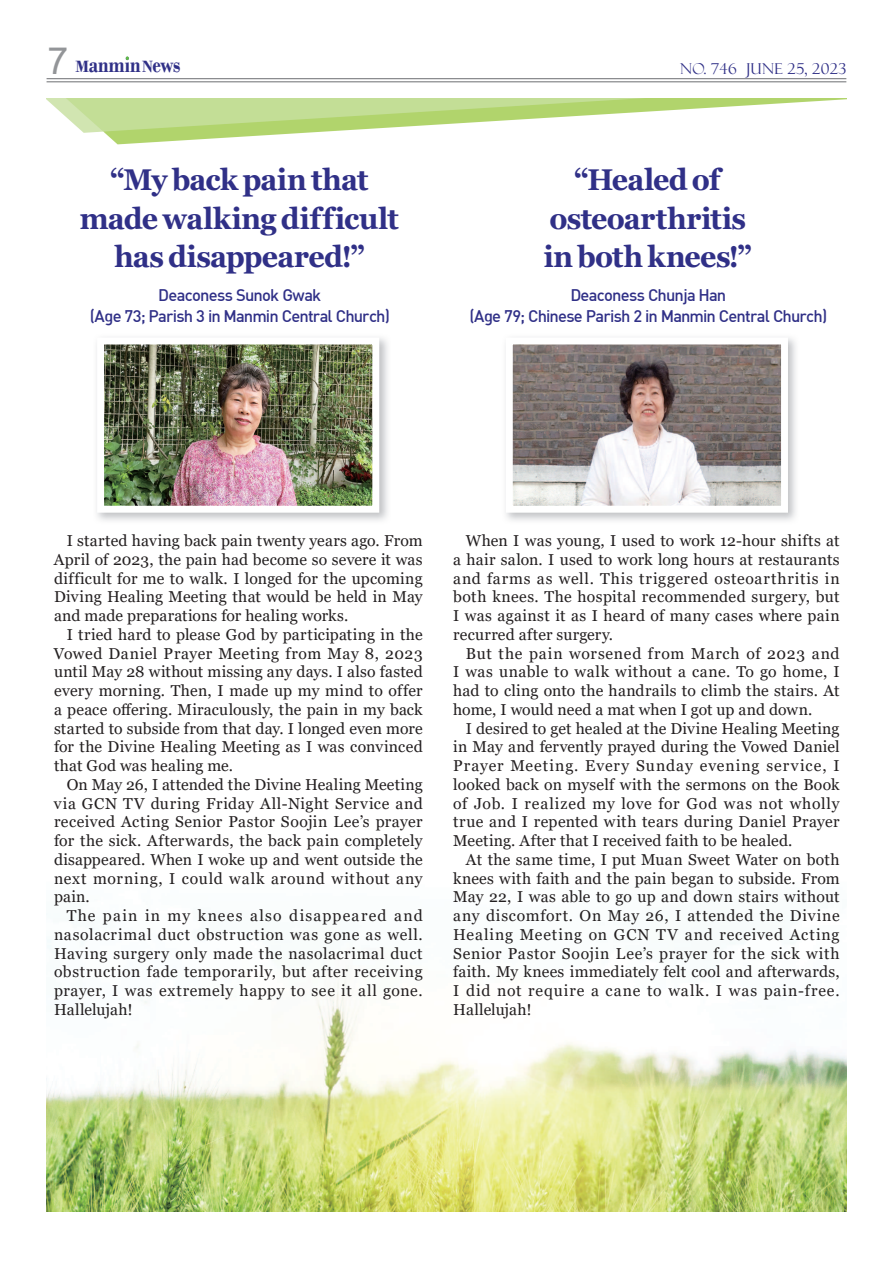
<style>
.page{position:relative;width:893px;height:1263px;background:#fff}
.page>*{position:absolute;margin:0;border:0;box-sizing:border-box;transform-origin:0 0}
.t1{font:700 30px/38.1px "Georgia";letter-spacing:-.025em;color:#303087;text-align:center;scale:.95 1}
.t2{font:700 23.7px "Bodoni";color:#303087;scale:.82 1}
.t3{font:700 17.1px "Bodoni";color:#303087}
.t4{font:16.5px/21px "Dinmed";letter-spacing:-.05em;color:#303087;text-align:center}
.t5{font:15.75px/18.8px "Georgia";letter-spacing:.02em;color:#231f20;text-align:justify}
.t6{font:15px "Felix Titling";letter-spacing:.02em;color:#303087}
.s1{font-family:"Arial";font-weight:400;font-size:37.5px;color:#939598}
.s2{font-size:17.1px}
</style>
<div class="page">
<img style="left:46px;top:928px;width:800px;height:284px">
<img style="left:47px;top:98px;width:799px;height:47px">
<hr style="left:47px;top:78px;width:799px;height:1px;background:#6d6e71">
<hr style="left:47px;top:82px;width:799px;height:1px;background:#6d6e71">
<svg style="left:126px;top:56px;width:3px;height:4px"></svg>
<img style="left:96px;top:338px;width:292px;height:183px">
<img style="left:105px;top:346px;width:266px;height:159px">
<div style="left:97px;top:338px;width:282px;height:175px;border:7px solid #fff"></div>
<img style="left:514px;top:346px;width:266px;height:159px">
<div style="left:506px;top:338px;width:282px;height:175px;border:7px solid #fff"></div>
<h2 class="t2" style="left:47px;top:50px;width:164px"><span class="s1">7</span> <span class="s2">M</span>anmin ews</h2>
<p class="t3" style="left:142px;top:56px;width:12px">N</p>
<p class="t6" style="left:680px;top:62px;width:168px">NO. 746 JUNE 25, 2023</p>
<h1 class="t1" style="left:80px;top:163px;width:337px">“My back pain that made walking difficult has disappeared!”</h1>
<p class="t4" style="left:90px;top:285px;width:302px">Deaconess Sunok Gwak<br>(Age 73; Parish 3 in Manmin Central Church)</p>
<h1 class="t1" style="left:544px;top:163px;width:221px">“Healed of osteoarthritis in both knees!”</h1>
<p class="t4" style="left:469px;top:285px;width:359px">Deaconess Chunja Han<br>(Age 79; Chinese Parish 2 in Manmin Central Church)</p>
<p class="t5" style="left:54px;top:533px;width:370px;text-indent:13px">I started having back pain twenty years ago. From April of 2023, the pain had become so severe it was difficult for me to walk. I longed for the upcoming Diving Healing Meeting that would be held in May and made preparations for healing works.</p>
<p class="t5" style="left:54px;top:626px;width:370px;text-indent:13px">I tried hard to please God by participating in the Vowed Daniel Prayer Meeting from May 8, 2023 until May 28 without missing any days. I also fasted every morning. Then, I made up my mind to offer a peace offering. Miraculously, the pain in my back started to subside from that day. I longed even more for the Divine Healing Meeting as I was convinced that God was healing me.</p>
<p class="t5" style="left:54px;top:776px;width:370px;text-indent:13px">On May 26, I attended the Divine Healing Meeting via GCN TV during Friday All-Night Service and received Acting Senior Pastor Soojin Lee’s prayer for the sick. Afterwards, the back pain completely disappeared. When I woke up and went outside the next morning, I could walk around without any pain.</p>
<p class="t5" style="left:54px;top:908px;width:370px;text-indent:13px">The pain in my knees also disappeared and nasolacrimal duct obstruction was gone as well.<br>Having surgery only made the nasolacrimal duct obstruction fade temporarily, but after receiving prayer, I was extremely happy to see it all gone.<br>Hallelujah!</p>
<p class="t5" style="left:453px;top:533px;width:388px;text-indent:13px">When I was young, I used to work 12-hour shifts at a hair salon. I used to work long hours at restaurants and farms as well. This triggered osteoarthritis in both knees. The hospital recommended surgery, but I was against it as I heard of many cases where pain recurred after surgery.</p>
<p class="t5" style="left:453px;top:645px;width:388px;text-indent:13px">But the pain worsened from March of 2023 and I was unable to walk without a cane. To go home, I had to cling onto the handrails to climb the stairs. At home, I would need a mat when I got up and down.</p>
<p class="t5" style="left:453px;top:720px;width:388px;text-indent:13px">I desired to get healed at the Divine Healing Meeting in May and fervently prayed during the Vowed Daniel Prayer Meeting. Every Sunday evening service, I looked back on myself with the sermons on the Book of Job. I realized my love for God was not wholly true and I repented with tears during Daniel Prayer Meeting. After that I received faith to be healed.</p>
<p class="t5" style="left:453px;top:851px;width:388px;text-indent:13px">At the same time, I put Muan Sweet Water on both knees with faith and the pain began to subside. From May 22, I was able to go up and down stairs without any discomfort. On May 26, I attended the Divine Healing Meeting on GCN TV and received Acting Senior Pastor Soojin Lee’s prayer for the sick with faith. My knees immediately felt cool and afterwards, I did not require a cane to walk. I was pain-free.<br>Hallelujah!</p>
</div>
